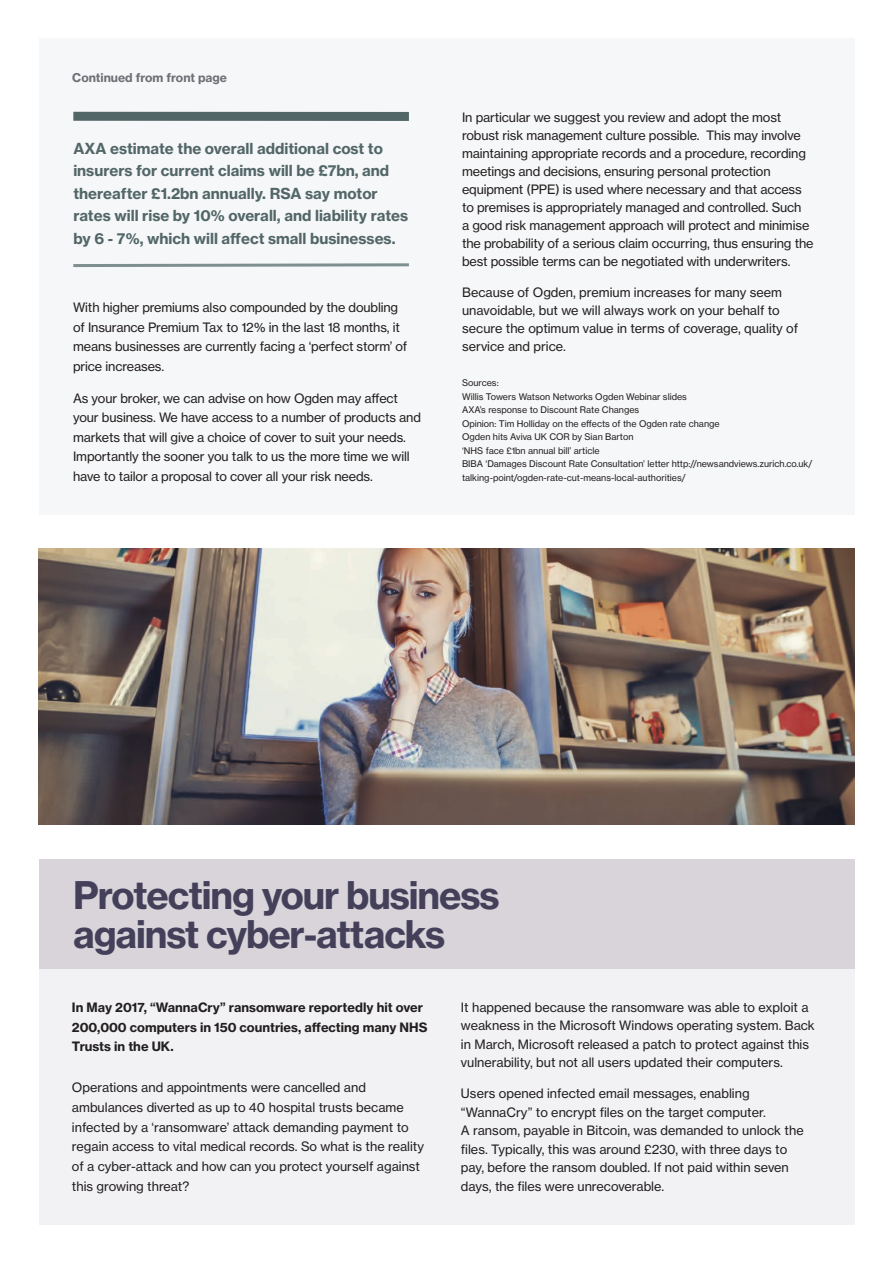
<style>
.page{position:relative;width:893px;height:1263px;background:#fff}
.page>*{position:absolute;margin:0;border:0;box-sizing:border-box;transform-origin:0 0}
.t1{font:37.5px/39px "N Haas Grotesk TX Std 75 Bd";letter-spacing:-.03em;color:#44405a}
.t2{font:15px/22.5px "N Haas Grotesk TX Std 75 Bd";color:#526668}
.t3{font:12.75px/18px "N Haas Grotesk TX Std 55 Rg";letter-spacing:-.01em;color:#231f20}
.t4{font:12.75px/19.8px "N Haas Grotesk TX Std 75 Bd";color:#231f20}
.t5{font:12px "N Haas Grotesk TX Std 75 Bd";color:#6e6e75}
.t6{font:9px/13.5px "N Haas Grotesk TX Std 55 Rg";color:#231f20}
</style>
<div class="page">
<div style="left:39px;top:859px;width:816px;height:110px;background:#d8d4da"></div>
<div style="left:39px;top:38px;width:816px;height:477px;background:#f6f7f8"></div>
<svg style="left:73px;top:263px;width:336px;height:4px"></svg>
<div style="left:73px;top:112px;width:336px;height:9px;background:#526668"></div>
<div style="left:39px;top:969px;width:816px;height:256px;background:#f2f2f4"></div>
<img style="left:39px;top:549px;width:816px;height:276px">
<p class="t5" style="left:72px;top:70px;width:156px">Continued from front page</p>
<p class="t2" style="left:73px;top:137px;width:336px">AXA estimate the overall additional cost to insurers for current claims will be £7bn, and thereafter £1.2bn annually. RSA say motor rates will rise by 10% overall, and liability rates by 6 - 7%, which will affect small businesses.</p>
<p class="t3" style="left:73px;top:298px;width:336px;line-height:19.5px">With higher premiums also compounded by the doubling of Insurance Premium Tax to 12% in the last 18 months, it means businesses are currently facing a ‘perfect storm’ of price increases.</p>
<p class="t3" style="left:73px;top:389px;width:349px;line-height:19.5px">As your broker, we can advise on how Ogden may affect your business. We have access to a number of products and markets that will give a choice of cover to suit your needs.<br>Importantly the sooner you talk to us the more time we will have to tailor a proposal to cover all your risk needs.</p>
<p class="t3" style="left:462px;top:108px;width:353px">In particular we suggest you review and adopt the most robust risk management culture possible. This may involve maintaining appropriate records and a procedure, recording meetings and decisions, ensuring personal protection equipment (PPE) is used where necessary and that access to premises is appropriately managed and controlled. Such<br>a good risk management approach will protect and minimise the probability of a serious claim occurring, thus ensuring the best possible terms can be negotiated with underwriters.</p>
<p class="t3" style="left:462px;top:283px;width:338px">Because of Ogden, premium increases for many seem unavoidable, but we will always work on your behalf to secure the optimum value in terms of coverage, quality of service and price.</p>
<p class="t6" style="left:462px;top:376px;width:352px">Sources:<br>Willis Towers Watson Networks Ogden Webinar slides<br>AXA’s response to Discount Rate Changes<br>Opinion: Tim Holliday on the effects of the Ogden rate change<br>Ogden hits Aviva UK COR by Sian Barton<br>‘NHS face £1bn annual bill’ article<br>BIBA ‘Damages Discount Rate Consultation’ letter http://newsandviews.zurich.co.uk/ talking-point/ogden-rate-cut-means-local-authorities/</p>
<h1 class="t1" style="left:73px;top:876px;width:428px">Protecting your business against cyber-attacks</h1>
<p class="t4" style="left:72px;top:997px;width:357px">In May 2017, “WannaCry” ransomware reportedly hit over<br>200,000 computers in 150 countries, affecting many NHS<br>Trusts in the UK.</p>
<p class="t3" style="left:72px;top:1078px;width:354px;line-height:19.6px">Operations and appointments were cancelled and ambulances diverted as up to 40 hospital trusts became infected by a ‘ransomware’ attack demanding payment to regain access to vital medical records. So what is the reality of a cyber-attack and how can you protect yourself against this growing threat?</p>
<p class="t3" style="left:461px;top:998px;width:355px;line-height:18.5px">It happened because the ransomware was able to exploit a weakness in the Microsoft Windows operating system. Back in March, Microsoft released a patch to protect against this vulnerability, but not all users updated their computers.</p>
<p class="t3" style="left:461px;top:1084px;width:344px;line-height:18.5px">Users opened infected email messages, enabling “WannaCry” to encrypt files on the target computer.<br>A ransom, payable in Bitcoin, was demanded to unlock the files. Typically, this was around £230, with three days to pay, before the ransom doubled. If not paid within seven days, the files were unrecoverable.</p>
</div>
